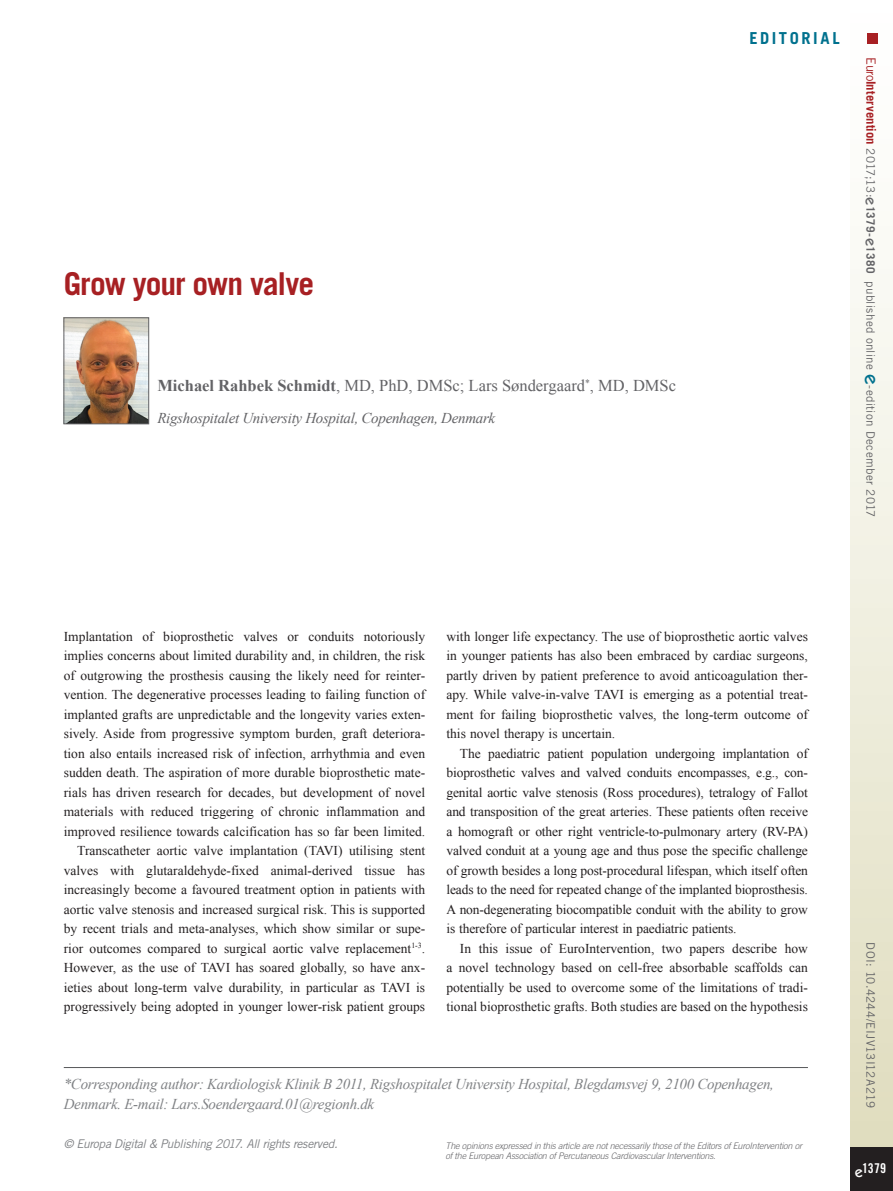
<style>
.page{position:relative;width:893px;height:1191px;background:#fff}
.page>*{position:absolute;margin:0;border:0;box-sizing:border-box;transform-origin:0 0}
.chapitre_titre{font:700 31.5px "Trade Gothic LT Std";letter-spacing:-.03em;color:#a72023}
.chapitre_auteurs{font:16.5px "Times New Roman";color:#636366}
.chapitre_tetiere{font:700 16.5px "Trade Gothic LT Std";letter-spacing:.16em;color:#00718e}
.corresponding_author{font:italic 15px/19.5px "Times New Roman";letter-spacing:-.02em;color:#808285}
.chapitre_address{font:italic 15px "Times New Roman";letter-spacing:-.02em;color:#636366}
.t1{font:15px "Trade Gothic LT Std Bd Cn 20";color:#fff}
.text_paragraph{font:13.5px/19.5px "Times New Roman";color:#231f20;text-align:justify}
.text_1er_paragraph{font:13.5px/19.5px "Times New Roman";color:#231f20;text-align:justify}
.t2{font:13.5px "Trade Gothic LT Std Bd Cn 20";color:#fff}
.t3{font:italic 12px "Trade Gothic LT Std";letter-spacing:-.03em;color:#808285}
.doi{font:11.7px "Trade Gothic LT Std";letter-spacing:.025em;color:#636366}
.doi-2{font:700 11.7px "Trade Gothic LT Std";color:#636366}
.t4{font:italic 300 9px/10.5px "Trade Gothic LT Std";letter-spacing:-.02em;color:#636366}
.s1{font-weight:700}
.s2{font-size:12.75px;color:#a72023}
.s3{font-weight:700;font-size:12.75px;color:#a72023}
.s4{font-family:"ITC Kabel Std";font-weight:500;font-size:15px}
.s5{font-family:"ITC Kabel Std";font-weight:500;font-size:19.5px;color:#00718e}
.s6{font-weight:400}
</style>
<div class="page">
<div style="left:850px;top:0;width:43px;height:1191px;background:linear-gradient(to bottom,#fff,#dfdcbd)"></div>
<div style="left:850px;top:1147px;width:43px;height:44px;background:#231f20"></div>
<div style="left:867px;top:34px;width:11px;height:10px;background:#a72023"></div>
<hr style="left:64px;top:1067px;width:744px;height:1px;background:#57585a">
<img style="left:66px;top:320px;width:81px;height:102px">
<div style="left:64px;top:318px;width:85px;height:106px;border:1px solid #636366"></div>
<p class="chapitre_titre" style="left:64px;top:264px;width:252px">Grow your own valve</p>
<p class="chapitre_auteurs" style="left:157px;top:374px;width:520px"><span class="s1">Michael Rahbek Schmidt</span>, MD, PhD, DMSc; Lars Søndergaard<sup>*</sup>, MD, DMSc</p>
<p class="chapitre_address" style="left:157px;top:408px;width:339px">Rigshospitalet University Hospital, Copenhagen, Denmark</p>
<p class="chapitre_tetiere" style="left:749px;top:28px;width:92px">EDITORIAL</p>
<p class="doi" style="left:878px;top:57px;width:461px;rotate:90deg"><span class="s2">Euro</span><span class="s3">Intervention</span> 2017;13:<span class="s4">e</span><span class="s1">1379-</span><span class="s4">e</span><span class="s1">1380</span> published online <span class="s5">e</span>-edition December 2017</p>
<p class="doi-2" style="left:878px;top:187px;width:49px;rotate:90deg"><span class="s6">2</span> 1-1380</p>
<p class="text_1er_paragraph" style="left:64px;top:626px;width:363px">Implantation of bioprosthetic valves or conduits notoriously implies concerns about limited durability and, in children, the risk of outgrowing the prosthesis causing the likely need for reinter&shy;vention. The degenerative processes leading to failing function of implanted grafts are unpredictable and the longevity varies exten&shy;sively. Aside from progressive symptom burden, graft deteriora&shy;tion also entails increased risk of infection, arrhythmia and even sudden death. The aspiration of more durable bioprosthetic mate&shy;rials has driven research for decades, but development of novel materials with reduced triggering of chronic inflammation and improved resilience towards calcification has so far been limited.</p>
<p class="text_paragraph" style="left:64px;top:840px;width:363px;text-indent:14px">Transcatheter aortic valve implantation (TAVI) utilising stent valves with glutaraldehyde-fixed animal-derived tissue has increasingly become a favoured treatment option in patients with aortic valve stenosis and increased surgical risk. This is supported by recent trials and meta-analyses, which show similar or supe&shy;rior outcomes compared to surgical aortic valve replacement<sup>1-3</sup>.<br>However, as the use of TAVI has soared globally, so have anx&shy;ieties about long-term valve durability, in particular as TAVI is progressively being adopted in younger lower-risk patient groups</p>
<p class="text_paragraph" style="left:446px;top:626px;width:363px">with longer life expectancy. The use of bioprosthetic aortic valves in younger patients has also been embraced by cardiac surgeons, partly driven by patient preference to avoid anticoagulation ther&shy;apy. While valve-in-valve TAVI is emerging as a potential treat&shy;ment for failing bioprosthetic valves, the long-term outcome of this novel therapy is uncertain.</p>
<p class="text_paragraph" style="left:446px;top:743px;width:363px;text-indent:14px">The paediatric patient population undergoing implantation of bioprosthetic valves and valved conduits encompasses, e.g., con&shy;genital aortic valve stenosis (Ross procedures), tetralogy of Fallot and transposition of the great arteries. These patients often receive a homograft or other right ventricle-to-pulmonary artery (RV-PA) valved conduit at a young age and thus pose the specific challenge of growth besides a long post-procedural lifespan, which itself often leads to the need for repeated change of the implanted bioprosthesis.<br>A non-degenerating biocompatible conduit with the ability to grow is therefore of particular interest in paediatric patients.</p>
<p class="text_paragraph" style="left:446px;top:938px;width:363px;text-indent:14px">In this issue of EuroIntervention, two papers describe how a novel technology based on cell-free absorbable scaffolds can potentially be used to overcome some of the limitations of tradi&shy;tional bioprosthetic grafts. Both studies are based on the hypothesis</p>
<p class="corresponding_author" style="left:64px;top:1074px;width:712px">*Corresponding author: Kardiologisk Klinik B 2011, Rigshospitalet University Hospital, Blegdamsvej 9, 2100 Copenhagen,<br>Denmark. E-mail: Lars.Soendergaard.01@regionh.dk</p>
<p class="t3" style="left:64px;top:1137px;width:275px">© Europa Digital &amp; Publishing 2017. All rights reserved.</p>
<p class="t4" style="left:446px;top:1140px;width:358px">The opinions expressed in this article are not necessarily those of the Editors of EuroIntervention or of the European Association of Percutaneous Cardiovascular Interventions.</p>
<p class="doi" style="left:878px;top:942px;width:167px;rotate:90deg">DOI: 10.4244/EIJV13I12A219</p>
<p class="doi" style="left:878px;top:944px;width:166px;rotate:90deg">DOI: 10.4244/EIJ-D-16-00???</p>
<p class="t1" style="left:855px;top:1158px;width:26px">1379</p>
<p class="t2" style="left:855px;top:1160px;width:33px"><span class="s4">e</span>1379</p>
</div>
